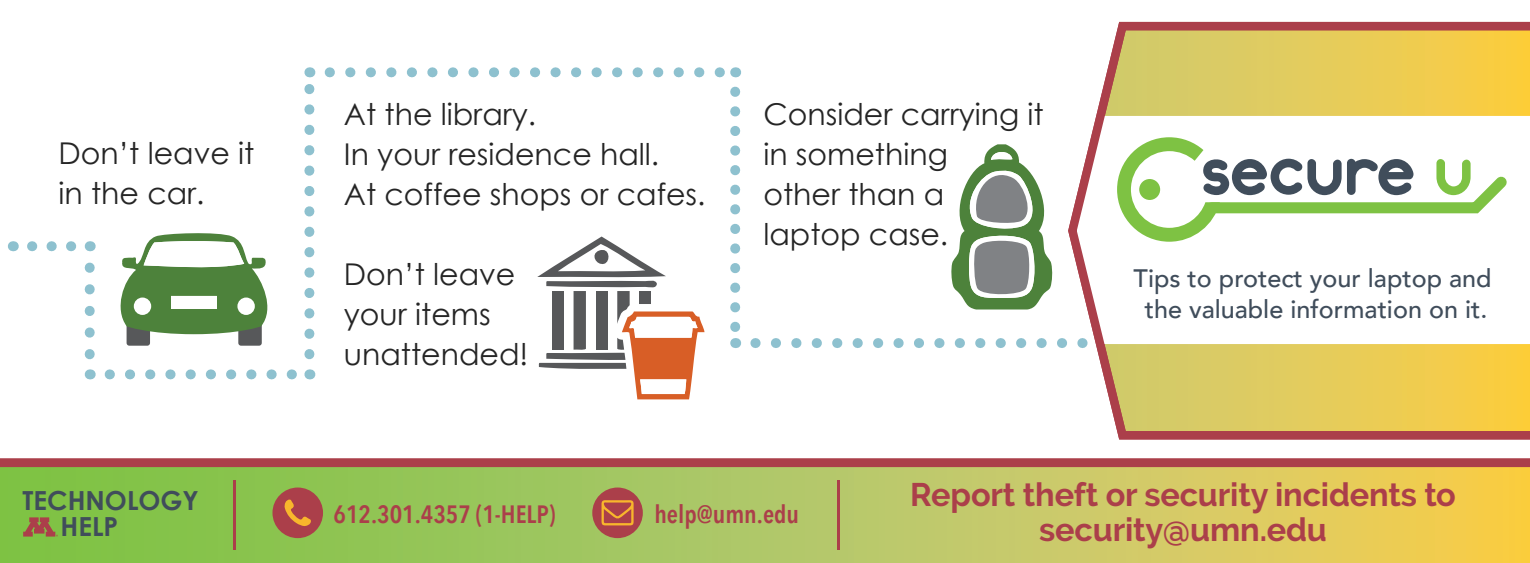
<style>
.page{position:relative;width:1530px;height:563px;background:#fff}
.page>*{position:absolute;margin:0;border:0;box-sizing:border-box;transform-origin:0 0}
.t1{font:700 32.5px/35px "Raleway";letter-spacing:-.005em;color:#ab3f4a;text-align:center}
.t2{font:30px/40px "Century Gothic";color:#252525}
.t3{font:700 26.25px/26.2px "Century Gothic";color:#404d5b}
.t4{font:500 25.25px/31.5px "Avenir";color:#404d5b;text-align:center}
.t5{font:600 25px "Avenir Next Condensed";color:#ab3f4a}
</style>
<div class="page">
<svg style="left:32px;top:241px;width:45px;height:10px"></svg>
<svg style="left:85px;top:267px;width:10px;height:93px"></svg>
<svg style="left:110px;top:369px;width:187px;height:10px"></svg>
<svg style="left:330px;top:67px;width:395px;height:10px"></svg>
<svg style="left:755px;top:338px;width:309px;height:10px"></svg>
<svg style="left:304px;top:67px;width:10px;height:287px"></svg>
<svg style="left:730px;top:92px;width:10px;height:256px"></svg>
<svg style="left:951px;top:144px;width:102px;height:165px"></svg>
<div style="left:238px;top:316px;width:24px;height:29px;background:#57585a;border-radius:3px"></div>
<div style="left:127px;top:316px;width:23px;height:29px;background:#57585a;border-radius:3px"></div>
<svg style="left:120px;top:233px;width:148px;height:101px"></svg>
<div style="left:171px;top:296px;width:46px;height:12px;background:#fff"></div>
<div style="left:237px;top:297px;width:18px;height:18px;background:#fff;border-radius:50%"></div>
<div style="left:134px;top:297px;width:17px;height:18px;background:#fff;border-radius:50%"></div>
<svg style="left:537px;top:236px;width:168px;height:164px"></svg>
<svg style="left:0;top:458px;width:1530px;height:104px;background:#b4bb5a"></svg>
<svg style="left:1064px;top:21px;width:466px;height:419px"></svg>
<div style="left:272px;top:487px;width:51px;height:51px;background:#ab3f4a;border-radius:50%"></div>
<svg style="left:284px;top:499px;width:27px;height:27px"></svg>
<div style="left:592px;top:487px;width:51px;height:51px;background:#ab3f4a;border-radius:50%"></div>
<svg style="left:602px;top:500px;width:32px;height:25px"></svg>
<hr style="left:233px;top:479px;width:3px;height:70px;background:#ab3f4a">
<hr style="left:837px;top:479px;width:2px;height:70px;background:#ab3f4a">
<svg style="left:23px;top:517px;width:35px;height:19px"></svg>
<svg style="left:1117px;top:137px;width:400px;height:105px"></svg>
<p class="t2" style="left:59px;top:133px;width:197px">Don’t leave it in the car.</p>
<p class="t3" style="left:61px;top:486px;width:140px;text-indent:-38px">TECHNOLOGY<br>HELP</p>
<p class="t2" style="left:344px;top:94px;width:363px">At the library.<br>In your residence hall.<br>At coffee shops or cafes.</p>
<p class="t2" style="left:344px;top:254px;width:186px">Don’t leave your items unattended!</p>
<p class="t2" style="left:763px;top:94px;width:282px">Consider carrying it in something<br>other than a laptop case.</p>
<p class="t4" style="left:1134px;top:261px;width:360px">Tips to protect your laptop and the valuable information on it.</p>
<p class="t5" style="left:334px;top:493px;width:223px">612.301.4357 (1-HELP)</p>
<p class="t5" style="left:654px;top:493px;width:146px">help@umn.edu</p>
<p class="t1" style="left:910px;top:477px;width:547px">Report theft or security incidents to security@umn.edu</p>
</div>
